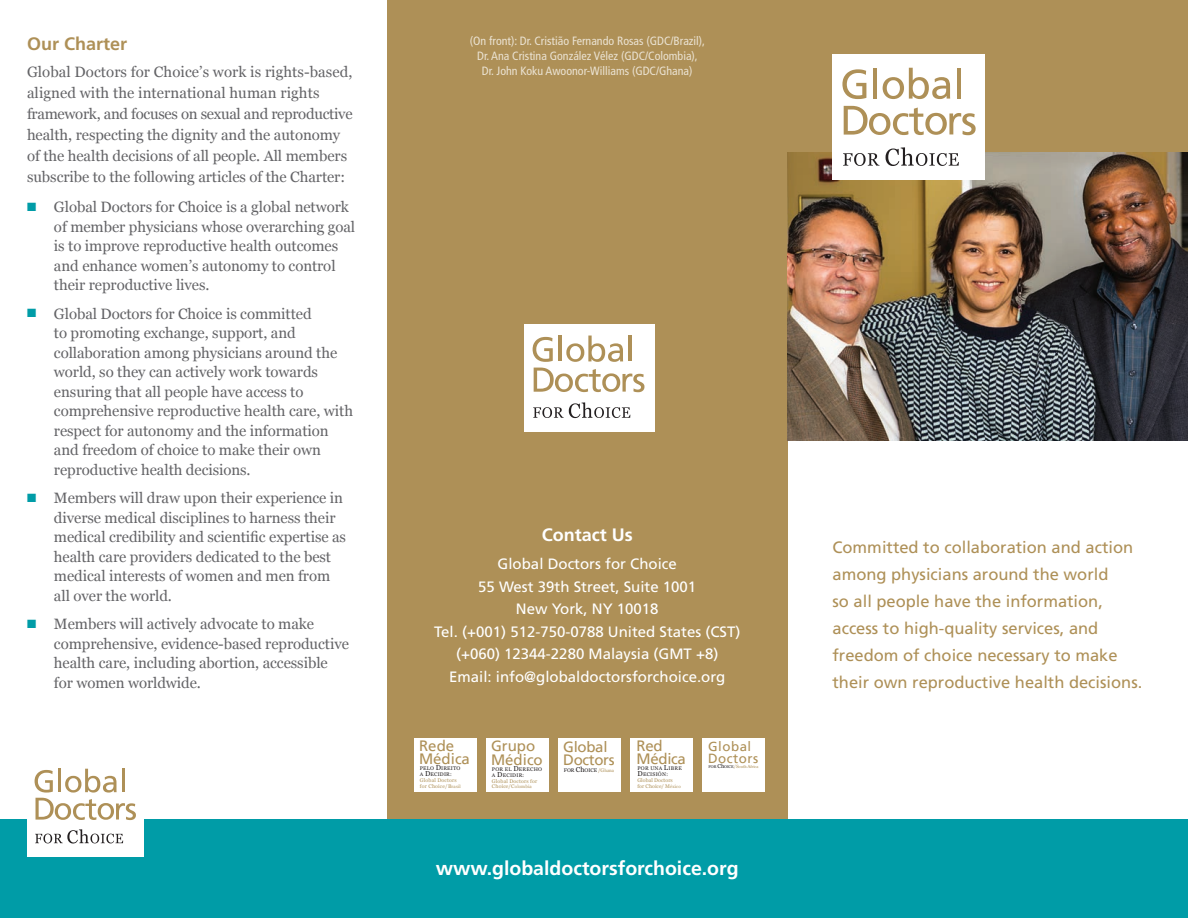
<style>
.page{position:relative;width:1188px;height:918px;background:#fff}
.page>*{position:absolute;margin:0;border:0;box-sizing:border-box;transform-origin:0 0}
.t1{font:700 19.5px "Frutiger";color:#fff}
.t2{font:700 18px "Frutiger";color:#ae9057}
.t3{font:700 18px "Frutiger";color:#fff}
.t4{font:16.5px/27px "Frutiger";color:#ae9057}
.t5{font:15px/19.5px "Georgia";letter-spacing:-.005em;color:#636366}
.t6{font:15px/22.5px "Frutiger";color:#fff;text-align:center}
.t7{font:15px/13.2px "Frutiger LT";letter-spacing:-.02em;color:#ae9057}
.t8{font:15px/13.2px "Frutiger LT";color:#ae9057}
.t9{font:13.2px/11.6px "Frutiger LT";letter-spacing:.04em;color:#ae9057}
.t10{font:condensed 12px/15px "Frutiger";color:#ebe3d3;text-align:center}
.t11{font:5.25px/5.7px "Georgia";letter-spacing:.03em;color:#ae9057}
.t12{font:5.25px/5.7px "Georgia";letter-spacing:.01em;color:#ae9057}
.t13{font:5.25px "Georgia";letter-spacing:-.005em;color:#231f20}
.t14{font:4.05px "Georgia";letter-spacing:-.01em;color:#ae9057}
.s1{color:#009ca7}
.s2{color:#231f20}
.s3{font-size:7.2px;color:#231f20}
.s4{font-size:4.5px}
.s5{font-size:7.2px}
.s6{color:#ae9057}
.s7{font-size:4.5px;color:#ae9057}
.s8{font-size:5.7px;color:#231f20}
.s9{font-size:4.65px}
</style>
<div class="page">
<div style="left:788px;top:0;width:400px;height:153px;background:#ae9057"></div>
<div style="left:387px;top:0;width:400px;height:819px;background:#ae9057"></div>
<img style="left:788px;top:153px;width:400px;height:288px">
<div style="left:832px;top:54px;width:154px;height:126px;background:#fff"></div>
<svg style="left:843px;top:153px;width:36px;height:13px"></svg>
<svg style="left:886px;top:147px;width:73px;height:19px"></svg>
<svg style="left:842px;top:69px;width:24px;height:30px"></svg>
<hr style="left:873px;top:68px;width:4px;height:31px;background:#ae9057">
<svg style="left:883px;top:68px;width:67px;height:31px"></svg>
<hr style="left:957px;top:68px;width:4px;height:31px;background:#ae9057">
<svg style="left:844px;top:106px;width:132px;height:29px"></svg>
<div style="left:0;top:819px;width:1188px;height:99px;background:#009ca7"></div>
<div style="left:414px;top:738px;width:63px;height:54px;background:#fff"></div>
<div style="left:486px;top:738px;width:63px;height:54px;background:#fff"></div>
<div style="left:558px;top:738px;width:63px;height:54px;background:#fff"></div>
<div style="left:630px;top:738px;width:63px;height:54px;background:#fff"></div>
<div style="left:702px;top:738px;width:63px;height:54px;background:#fff"></div>
<div style="left:524px;top:324px;width:131px;height:108px;background:#fff"></div>
<svg style="left:533px;top:402px;width:97px;height:16px"></svg>
<svg style="left:533px;top:337px;width:20px;height:25px"></svg>
<hr style="left:559px;top:336px;width:3px;height:25px;background:#ae9057">
<svg style="left:566px;top:336px;width:57px;height:26px"></svg>
<hr style="left:629px;top:336px;width:3px;height:25px;background:#ae9057">
<svg style="left:534px;top:368px;width:110px;height:24px"></svg>
<div style="left:27px;top:758px;width:117px;height:99px;background:#fff"></div>
<svg style="left:35px;top:829px;width:88px;height:15px"></svg>
<svg style="left:35px;top:769px;width:101px;height:51px"></svg>
<p class="t2" style="left:27px;top:33px;width:102px">Our Charter</p>
<p class="t5" style="left:27px;top:61px;width:327px;line-height:21px">Global Doctors for Choice’s work is rights-based, aligned with the international human rights framework, and focuses on sexual and reproductive health, respecting the dignity and the autonomy of the health decisions of all people. All members subscribe to the following articles of the Charter:</p>
<p class="t5" style="left:54px;top:197px;width:303px;text-indent:-27px"><span class="s1">■</span> Global Doctors for Choice is a global network of member physicians whose overarching goal is to improve reproductive health outcomes and enhance women’s autonomy to control their reproductive lives.</p>
<p class="t5" style="left:54px;top:304px;width:301px;text-indent:-27px"><span class="s1">■</span> Global Doctors for Choice is committed<br>to promoting exchange, support, and collaboration among physicians around the world, so they can actively work towards ensuring that all people have access to comprehensive reproductive health care, with respect for autonomy and the information and freedom of choice to make their own reproductive health decisions.</p>
<p class="t5" style="left:54px;top:488px;width:294px;text-indent:-27px"><span class="s1">■</span> Members will draw upon their experience in diverse medical disciplines to harness their medical credibility and scientific expertise as health care providers dedicated to the best medical interests of women and men from all over the world.</p>
<p class="t5" style="left:54px;top:614px;width:296px;text-indent:-27px"><span class="s1">■</span> Members will actively advocate to make comprehensive, evidence-based reproductive health care, including abortion, accessible for women worldwide.</p>
<p class="t10" style="left:470px;top:33px;width:237px">(On front): Dr. Cristião Fernando Rosas (GDC/Brazil),<br>Dr. Ana Cristina González Vélez (GDC/Colombia),<br>Dr. John Koku Awoonor-Williams (GDC/Ghana)</p>
<p class="t3" style="left:542px;top:524px;width:92px">Contact Us</p>
<p class="t6" style="left:434px;top:552px;width:308px">Global Doctors for Choice<br>55 West 39th Street, Suite 1001<br>New York, NY 10018<br>Tel. (+001) 512-750-0788 United States (CST) (+060) 12344-2280 Malaysia (GMT +8)<br>Email: info@globaldoctorsforchoice.org</p>
<p class="t8" style="left:419px;top:739px;width:52px">Rede<br>Médica</p>
<p class="t11" style="left:420px;top:766px;width:42px"><span class="s2">PELO</span> <span class="s3">D</span><span class="s2">IREITO<br>A</span> <span class="s3">D</span><span class="s2">ECIDIR:<br></span>Global Doctors for Choice/B<span class="s4">rasil</span></p>
<p class="t8" style="left:491px;top:740px;width:53px">Grupo<br>Médico</p>
<p class="t11" style="left:492px;top:766px;width:52px"><span class="s2">POR EL</span> <span class="s3">D</span><span class="s2">ERECHO<br>A</span> <span class="s3">D</span><span class="s2">ECIDIR:<br></span>Global Doctors for<br>Choice/C<span class="s4">olombia</span></p>
<p class="t7" style="left:563px;top:741px;width:53px">Global<br>Doctors</p>
<p class="t13" style="left:564px;top:767px;width:52px">FOR <span class="s5">Ch</span>OICE <span class="s6">/G</span><span class="s7">hana</span></p>
<p class="t7" style="left:637px;top:739px;width:51px">Red<br>Médica</p>
<p class="t12" style="left:637px;top:766px;width:46px"><span class="s2">POR UNA</span> <span class="s3">L</span><span class="s2">IBRE<br></span><span class="s3">D</span><span class="s2">ECISIÓN:<br></span>Global Doctors<br>for Choice/ M<span class="s4">éxico</span></p>
<p class="t9" style="left:708px;top:741px;width:52px">Global<br>Doctors</p>
<p class="t14" style="left:709px;top:765px;width:51px"><span class="s2">FOR</span> <span class="s8">Ch</span><span class="s2">OICE</span><span class="s9">/S</span>outh <span class="s9">A</span>frica</p>
<h1 class="t1" style="left:436px;top:856px;width:304px">www.globaldoctorsforchoice.org</h1>
<p class="t4" style="left:832px;top:533px;width:311px">Committed to collaboration and action among physicians around the world<br>so all people have the information, access to high-quality services, and freedom of choice necessary to make their own reproductive health decisions.</p>
</div>
